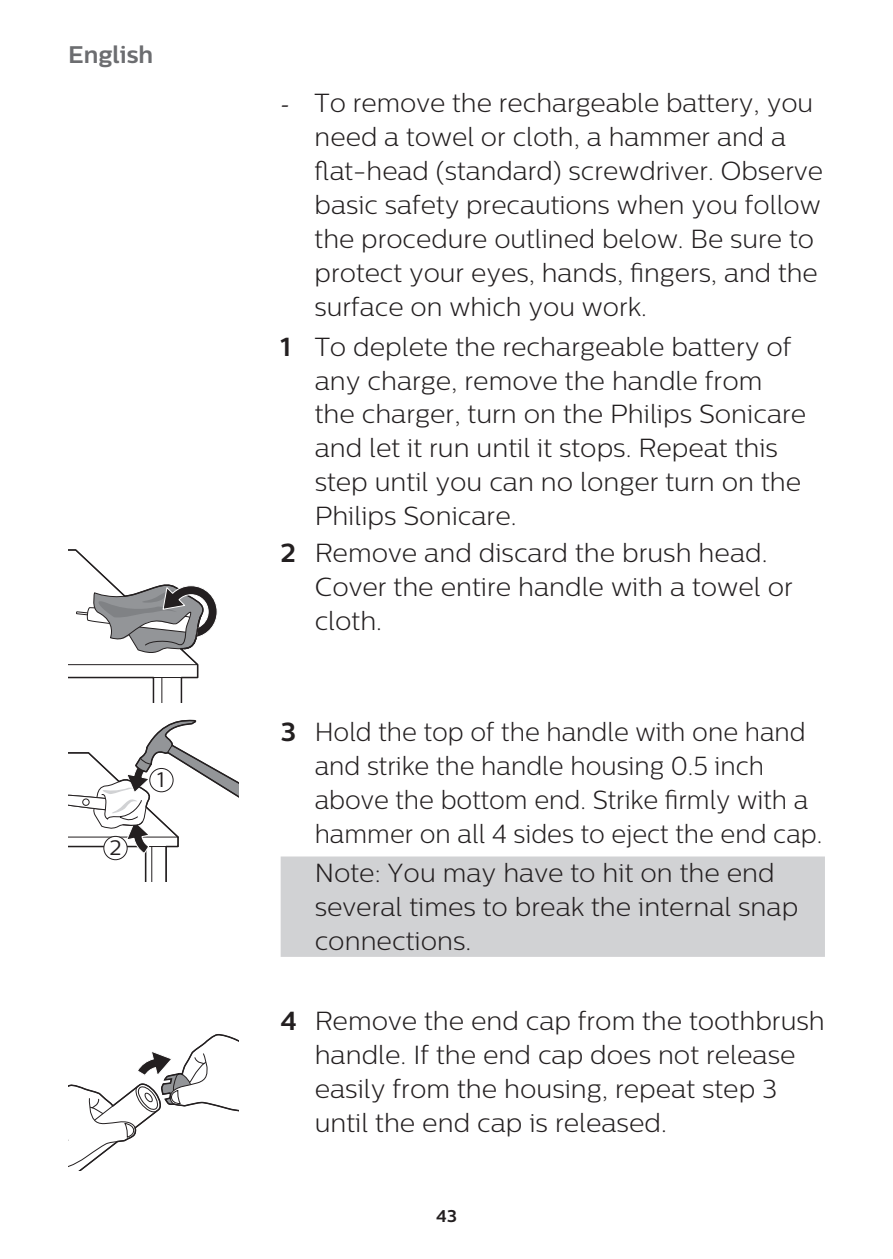
<style>
.page{position:relative;width:893px;height:1259px;background:#fff}
.page>*{position:absolute;margin:0;border:0;box-sizing:border-box;transform-origin:0 0}
.t1{font:300 26.1px/33.9px "Centrale Sans";color:#231f20}
.t2{font:300 26.1px/33.9px "Centrale Sans";color:#231f20;scale:.96 1}
.t3{font:700 24px "Centrale Sans";color:#6c6d70}
.t4{font:21px "Centrale Sans";color:#231f20}
.t5{font:700 17.1px "Centrale Sans";color:#231f20}
.s1{font-family:"Minion Pro";font-weight:400}
.s2{font-weight:700}
</style>
<div class="page">
<div style="left:281px;top:856px;width:544px;height:101px;background:#d1d2d4"></div>
<svg style="left:68px;top:549px;width:150px;height:153px"></svg>
<svg style="left:68px;top:719px;width:170px;height:162px"></svg>
<svg style="left:68px;top:1034px;width:170px;height:136px"></svg>
<p class="t3" style="left:68px;top:40px;width:87px">English</p>
<p class="t4" style="left:109px;top:835px;width:13px">2</p>
<p class="t4" style="left:157px;top:768px;width:9px">1</p>
<p class="t1" style="left:315px;top:86px;width:510px;text-indent:-34px"><span class="s1">-</span> To remove the rechargeable battery, you need a towel or cloth, a hammer and a flat-head (standard) screwdriver. Observe basic safety precautions when you follow the procedure outlined below. Be sure to protect your eyes, hands, fingers, and the surface on which you work.</p>
<p class="t1" style="left:315px;top:329px;width:493px;text-indent:-34px"><span class="s2">1</span> To deplete the rechargeable battery of any charge, remove the handle from the charger, turn on the Philips Sonicare and let it run until it stops. Repeat this step until you can no longer turn on the Philips Sonicare.</p>
<p class="t1" style="left:315px;top:536px;width:480px;text-indent:-34px"><span class="s2">2</span> Remove and discard the brush head.<br>Cover the entire handle with a towel or cloth.</p>
<p class="t2" style="left:315px;top:714px;width:530px;text-indent:-34px"><span class="s2">3</span> Hold the top of the handle with one hand and strike the handle housing 0.5 inch above the bottom end. Strike firmly with a hammer on all 4 sides to eject the end cap.</p>
<p class="t1" style="left:315px;top:856px;width:485px">Note: You may have to hit on the end several times to break the internal snap connections.</p>
<p class="t1" style="left:315px;top:1003px;width:512px;text-indent:-34px"><span class="s2">4</span> Remove the end cap from the toothbrush handle. If the end cap does not release easily from the housing, repeat step 3 until the end cap is released.</p>
<p class="t5" style="left:436px;top:1206px;width:22px">43</p>
</div>
